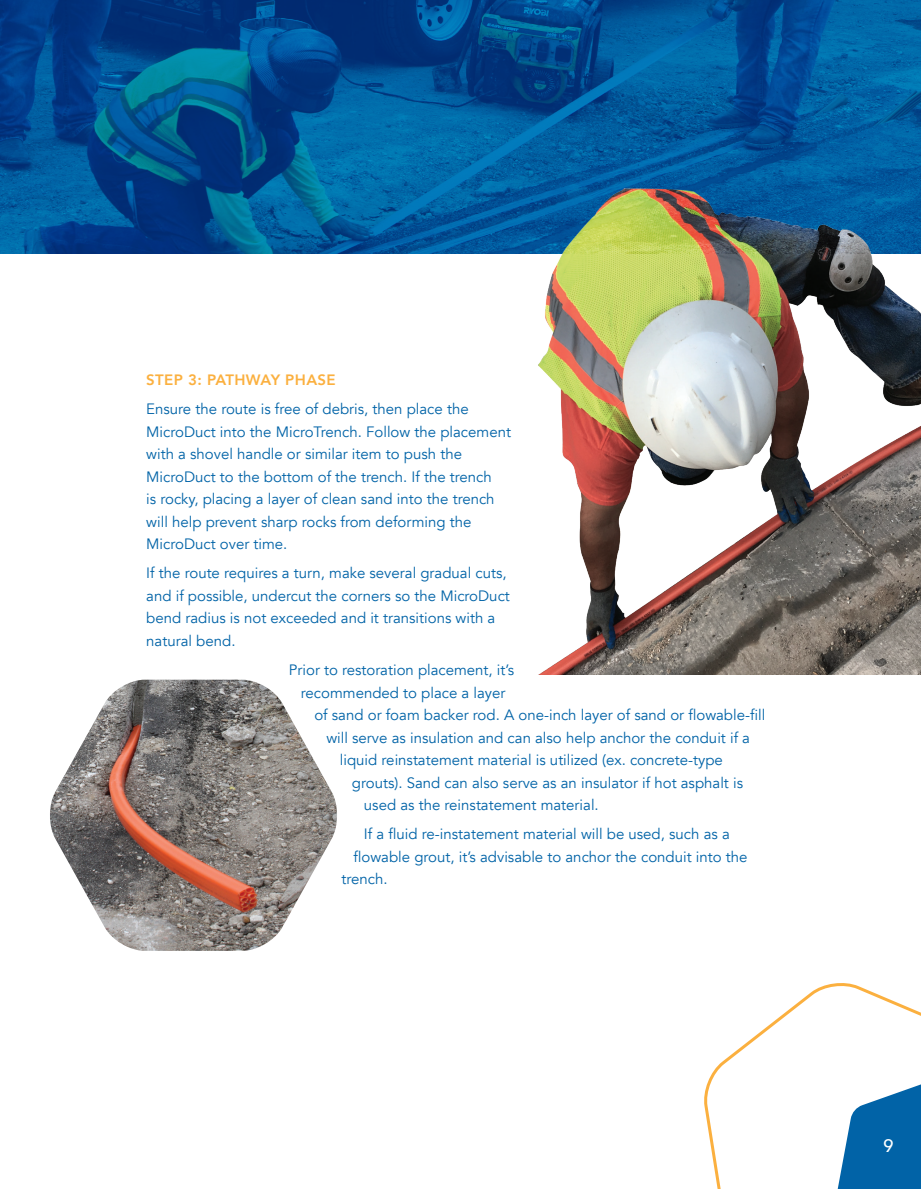
<style>
.page{position:relative;width:921px;height:1189px;background:#fff}
.page>*{position:absolute;margin:0;border:0;box-sizing:border-box;transform-origin:0 0}
.t1{font:500 18px "Avenir";color:#fff}
.t2{font:15px/22.5px "Avenir";color:#0163a7}
.t3{font:800 15px "Avenir";letter-spacing:.025em;color:#fbb03f}
</style>
<div class="page">
<svg style="left:704px;top:983px;width:216px;height:206px"></svg>
<img style="left:50px;top:679px;width:287px;height:272px">
<img style="left:538px;top:254px;width:382px;height:420px">
<img style="left:0;top:0;width:920px;height:254px">
<svg style="left:831px;top:1070px;width:90px;height:119px"></svg>
<p class="t3" style="left:146px;top:368px;width:191px">STEP 3: PATHWAY PHASE</p>
<p class="t2" style="left:146px;top:398px;width:366px">Ensure the route is free of debris, then place the MicroDuct into the MicroTrench. Follow the placement with a shovel handle or similar item to push the MicroDuct to the bottom of the trench. If the trench<br>is rocky, placing a layer of clean sand into the trench will help prevent sharp rocks from deforming the MicroDuct over time.</p>
<p class="t2" style="left:146px;top:562px;width:365px">If the route requires a turn, make several gradual cuts, and if possible, undercut the corners so the MicroDuct bend radius is not exceeded and it transitions with a natural bend.</p>
<p class="t2" style="left:289px;top:659px;width:227px">Prior to restoration placement, it’s</p>
<p class="t2" style="left:301px;top:681px;width:206px">recommended to place a layer</p>
<p class="t2" style="left:314px;top:704px;width:452px">of sand or foam backer rod. A one-inch layer of sand or flowable-fill</p>
<p class="t2" style="left:326px;top:726px;width:425px">will serve as insulation and can also help anchor the conduit if a</p>
<p class="t2" style="left:340px;top:749px;width:384px">liquid reinstatement material is utilized (ex. concrete-type</p>
<p class="t2" style="left:352px;top:771px;width:392px">grouts). Sand can also serve as an insulator if hot asphalt is</p>
<p class="t2" style="left:364px;top:794px;width:236px">used as the reinstatement material.</p>
<p class="t2" style="left:364px;top:823px;width:367px">If a fluid re-instatement material will be used, such as a</p>
<p class="t2" style="left:353px;top:846px;width:395px">flowable grout, it’s advisable to anchor the conduit into the</p>
<p class="t2" style="left:341px;top:868px;width:48px">trench.</p>
<p class="t1" style="left:883px;top:1129px;width:12px">9</p>
</div>
